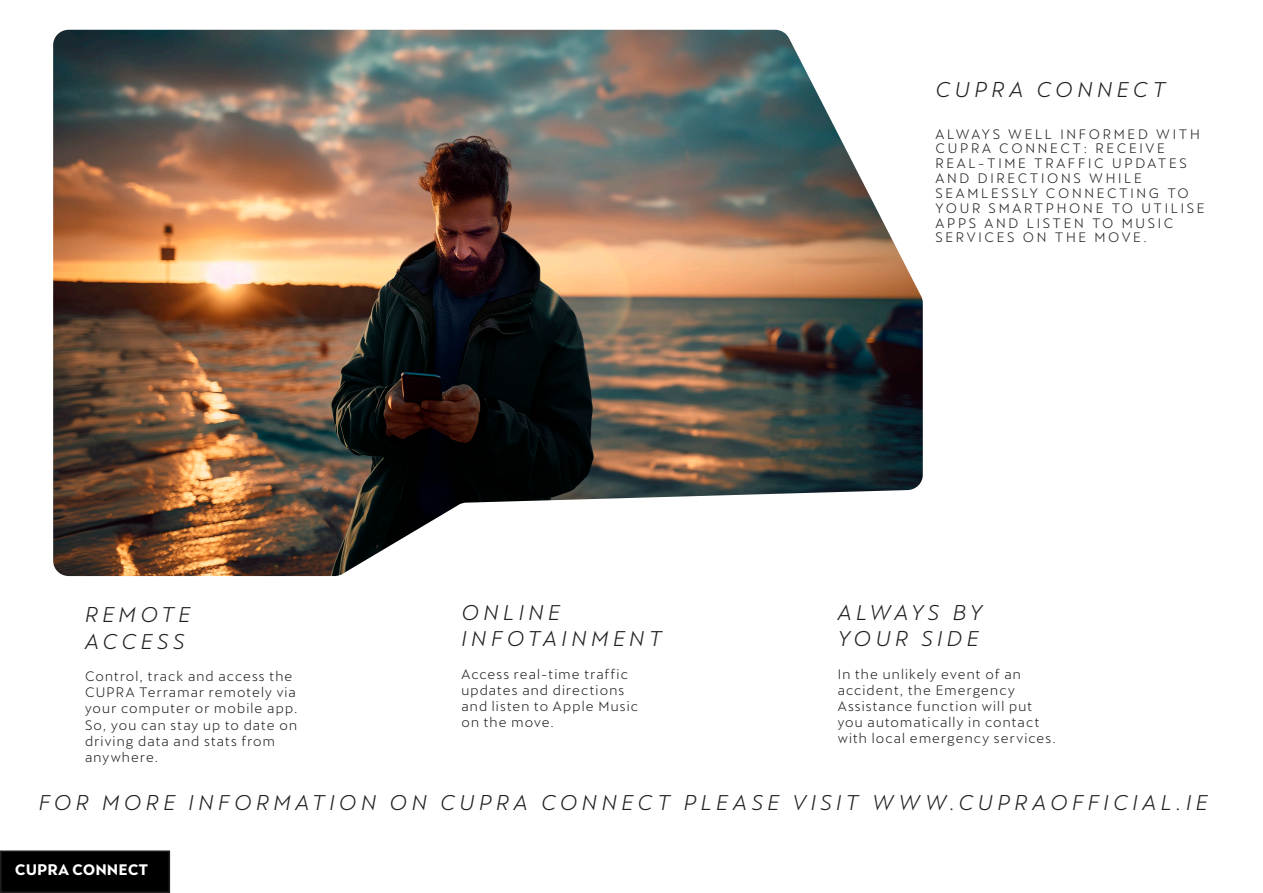
<style>
.page{position:relative;width:1263px;height:893px;background:#fff}
.page>*{position:absolute;margin:0;border:0;box-sizing:border-box;transform-origin:0 0}
.t1{font:italic 21px/26.4px "Cupra";letter-spacing:.21em;color:#231f20}
.t2{font:700 15px "Cupra";color:#fff}
.t3{font:13.5px/16.2px "Cupra";letter-spacing:.09em;color:#231f20}
.t4{font:13.5px/14.9px "Cupra";letter-spacing:.2em;color:#231f20}
</style>
<div class="page">
<img style="left:53px;top:30px;width:870px;height:546px">
<div style="left:1px;top:851px;width:168px;height:41px;background:#000"></div>
<div style="left:0;top:850px;width:170px;height:43px;border:2px solid #231f20"></div>
<h1 class="t1" style="left:85px;top:598px;width:107px">REMOTE<br>ACCESS</h1>
<p class="t3" style="left:85px;top:666px;width:214px">Control, track and access the<br>CUPRA Terramar remotely via your computer or mobile app.<br>So, you can stay up to date on driving data and stats from anywhere.</p>
<h1 class="t1" style="left:461px;top:596px;width:202px">ONLINE<br>INFOTAINMENT</h1>
<p class="t3" style="left:461px;top:663px;width:178px">Access real-time traffic updates and directions and listen to Apple Music on the move.</p>
<p class="t1" style="left:935px;top:73px;width:232px">CUPRA CONNECT</p>
<p class="t4" style="left:935px;top:124px;width:270px">ALWAYS WELL INFORMED WITH<br>CUPRA CONNECT: RECEIVE<br>REAL-TIME TRAFFIC UPDATES<br>AND DIRECTIONS WHILE<br>SEAMLESSLY CONNECTING TO<br>YOUR SMARTPHONE TO UTILISE<br>APPS AND LISTEN TO MUSIC<br>SERVICES ON THE MOVE.</p>
<h1 class="t1" style="left:838px;top:596px;width:146px">ALWAYS BY<br>YOUR SIDE</h1>
<p class="t3" style="left:838px;top:663px;width:220px">In the unlikely event of an accident, the Emergency<br>Assistance function will put you automatically in contact with local emergency services.</p>
<h1 class="t1" style="left:38px;top:787px;width:1171px">FOR MORE INFORMATION ON CUPRA CONNECT PLEASE VISIT WWW.CUPRAOFFICIAL.IE</h1>
<p class="t2" style="left:15px;top:861px;width:135px">CUPRA CONNECT</p>
</div>
